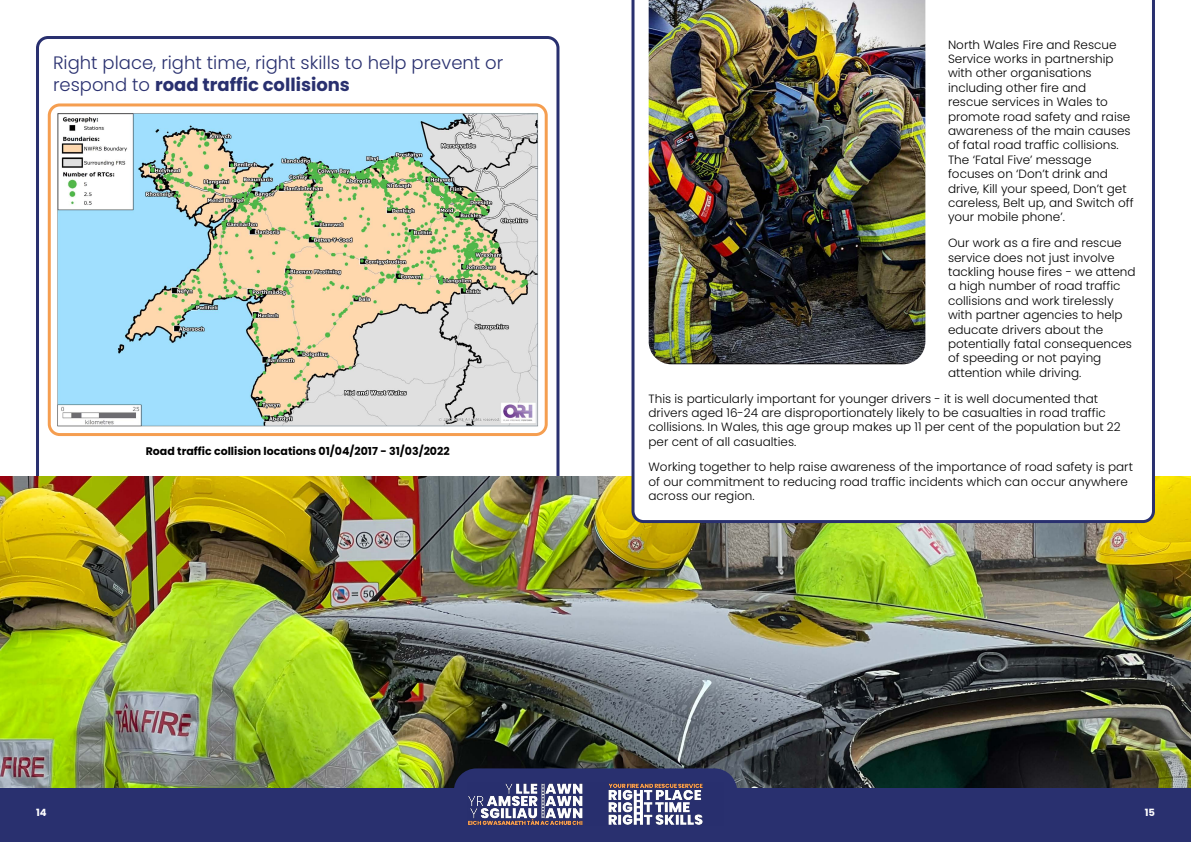
<style>
.page{position:relative;width:1191px;height:842px;background:#fff}
.page>*{position:absolute;margin:0;border:0;box-sizing:border-box;transform-origin:0 0}
.t1{font:300 18px/21.6px "Poppins";color:#29306f}
.t2{font:300 12px/14.4px "Poppins";color:#000}
.t3{font:700 11px "Poppins";color:#000}
.t4{font:700 10px "Poppins";color:#fff}
.s1{font-weight:700}
</style>
<div class="page">
<img style="left:0;top:476px;width:1191px;height:313px">
<div style="left:0;top:789px;width:609px;height:53px;background:#29306f"></div>
<div style="left:581px;top:789px;width:610px;height:53px;background:#29306f"></div>
<svg style="left:631px;top:0;width:524px;height:523px"></svg>
<img style="left:648px;top:0;width:277px;height:364px">
<svg style="left:454px;top:768px;width:283px;height:21px;background:#29306a"></svg>
<img style="left:467px;top:782px;width:257px;height:43px">
<img style="left:53px;top:109px;width:486px;height:318px">
<div style="left:48px;top:103px;width:500px;height:333px;border:3px solid #f59e50;border-radius:10px"></div>
<h1 class="t1" style="left:53px;top:52px;width:452px">Right place, right time, right skills to help prevent or respond to <span class="s1">road traffic collisions</span></h1>
<p class="t3" style="left:146px;top:444px;width:305px">Road traffic collision locations 01/04/2017 - 31/03/2022</p>
<p class="t2" style="left:948px;top:37px;width:187px">North Wales Fire and Rescue<br>Service works in partnership with other organisations including other fire and<br>rescue services in Wales to promote road safety and raise awareness of the main causes of fatal road traffic collisions.<br>The ‘Fatal Five’ message focuses on ‘Don’t drink and drive, Kill your speed, Don’t get careless, Belt up, and Switch off your mobile phone’.</p>
<p class="t2" style="left:948px;top:236px;width:189px">Our work as a fire and rescue service does not just involve tackling house fires - we attend a high number of road traffic collisions and work tirelessly with partner agencies to help educate drivers about the potentially fatal consequences of speeding or not paying attention while driving.</p>
<p class="t2" style="left:648px;top:391px;width:473px">This is particularly important for younger drivers - it is well documented that drivers aged 16-24 are disproportionately likely to be casualties in road traffic collisions. In Wales, this age group makes up 11 per cent of the population but 22 per cent of all casualties.</p>
<p class="t2" style="left:648px;top:460px;width:486px">Working together to help raise awareness of the importance of road safety is part of our commitment to reducing road traffic incidents which can occur anywhere across our region.</p>
<p class="t4" style="left:36px;top:807px;width:12px">14</p>
<p class="t4" style="left:1144px;top:807px;width:12px">15</p>
</div>
